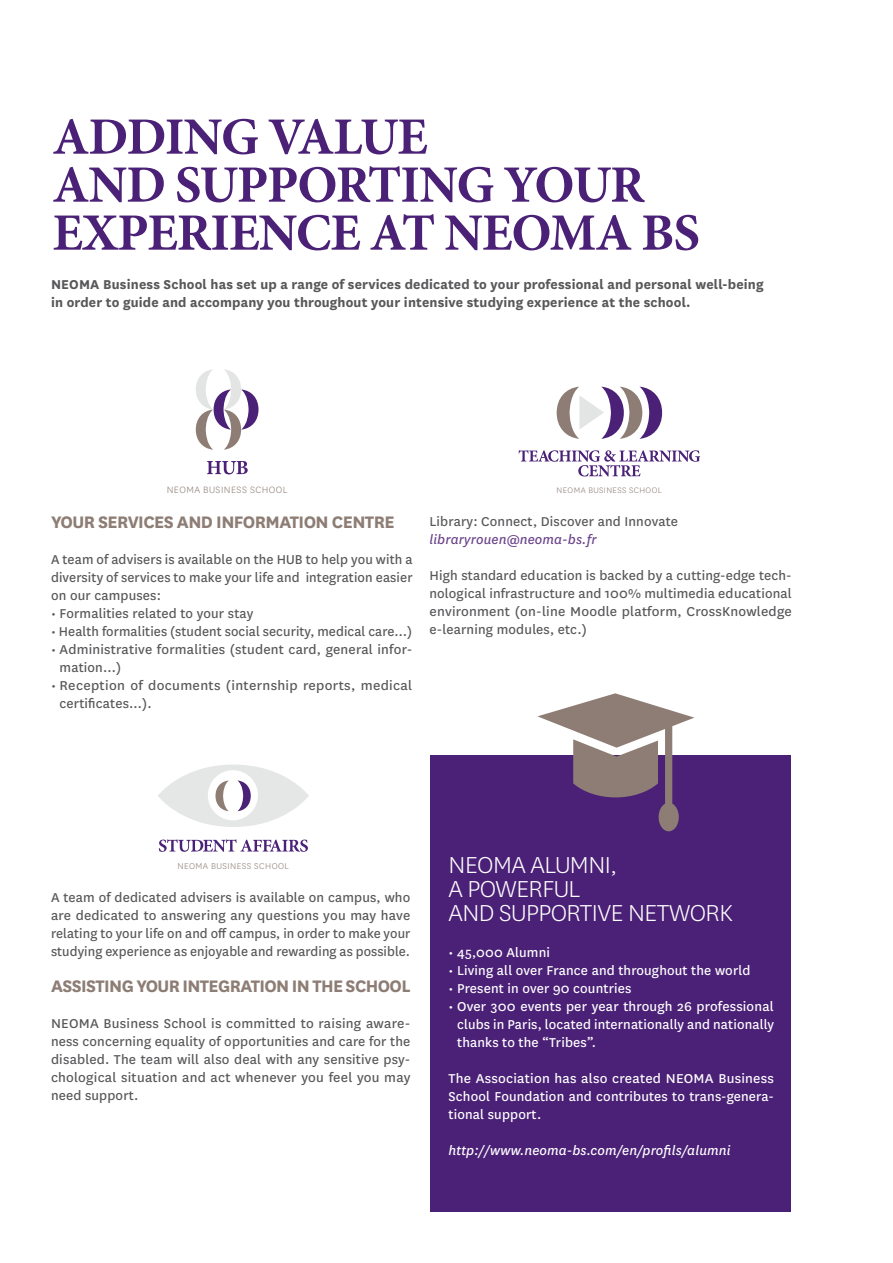
<style>
.page{position:relative;width:893px;height:1263px;background:#fff}
.page>*{position:absolute;margin:0;border:0;box-sizing:border-box;transform-origin:0 0}
.t1{font:700 52.5px/48px "Minion Pro";letter-spacing:-.02em;color:#4b2177}
.t2{font:300 27px/24px "National";letter-spacing:-.02em;color:#fff}
.t3{font:700 19.5px "National";letter-spacing:-.03em;color:#8d7d74}
.t4{font:15px/18px "National";letter-spacing:.01em;color:#58585a;text-align:justify}
.t5{font:15px/18px "National";letter-spacing:.01em;color:#fff;text-align:justify}
.t6{font:700 15px/18px "National";letter-spacing:.01em;color:#58585a}
.t7{font:italic 15px "National";letter-spacing:.01em;color:#fff}
.t8{font:italic 15px "National";letter-spacing:.01em;color:#6b448a}
.t9{font:300 10.8px "National";letter-spacing:.04em;color:#8d7d74}
.t10{font:300 9.9px "National";letter-spacing:.04em;color:#8d7d74}
.t11{font:300 9.3px "National";letter-spacing:.04em;color:#8d7d74}
</style>
<div class="page">
<div style="left:430px;top:755px;width:361px;height:457px;background:#4b2177"></div>
<svg style="left:519px;top:450px;width:181px;height:26px"></svg>
<svg style="left:557px;top:387px;width:105px;height:52px"></svg>
<svg style="left:159px;top:839px;width:149px;height:13px"></svg>
<svg style="left:158px;top:764px;width:151px;height:63px"></svg>
<svg style="left:537px;top:693px;width:157px;height:138px"></svg>
<svg style="left:207px;top:461px;width:41px;height:13px"></svg>
<svg style="left:196px;top:369px;width:62px;height:81px"></svg>
<h1 class="t1" style="left:52px;top:115px;width:649px">ADDING VALUE<br>AND SUPPORTING YOUR<br>EXPERIENCE AT NEOMA BS</h1>
<p class="t6" style="left:51px;top:275px;width:714px">NEOMA Business School has set up a range of services dedicated to your professional and personal well-being in order to guide and accompany you throughout your intensive studying experience at the school.</p>
<p class="t9" style="left:167px;top:483px;width:122px">NEOMA BUSINESS SCHOOL</p>
<h3 class="t3" style="left:51px;top:508px;width:22px">Your</h3>
<h3 class="t3" style="left:98px;top:508px;width:20px">Services</h3>
<h3 class="t3" style="left:177px;top:508px;width:13px">and</h3>
<h3 class="t3" style="left:216px;top:508px;width:17px">Information</h3>
<h3 class="t3" style="left:332px;top:508px;width:22px">Centre</h3>
<p class="t4" style="left:51px;top:549px;width:363px">A team of advisers is available on the HUB to help you with a diversity of services to make your life and integration easier on our campuses:</p>
<p class="t4" style="left:51px;top:603px;width:204px">• Formalities related to your stay</p>
<p class="t4" style="left:51px;top:621px;width:363px">• Health formalities (student social security, medical care…)</p>
<p class="t4" style="left:60px;top:639px;width:354px;text-indent:-9px">• Administrative formalities (student card, general infor&shy;mation…)</p>
<p class="t4" style="left:60px;top:675px;width:354px;text-indent:-9px">• Reception of documents (internship reports, medical certificates…).</p>
<p class="t11" style="left:557px;top:485px;width:107px">NEOMA BUSINESS SCHOOL</p>
<p class="t4" style="left:429px;top:511px;width:250px">Library: Connect, Discover and Innovate</p>
<p class="t8" style="left:429px;top:529px;width:169px">libraryrouen@neoma-bs.fr</p>
<p class="t4" style="left:429px;top:565px;width:364px">High standard education is backed by a cutting-edge tech&shy;nological infrastructure and 100% multimedia educational environment (on-line Moodle platform, CrossKnowledge e-learning modules, etc.)</p>
<p class="t10" style="left:177px;top:860px;width:113px">NEOMA BUSINESS SCHOOL</p>
<p class="t4" style="left:51px;top:887px;width:361px">A team of dedicated advisers is available on campus, who are dedicated to answering any questions you may have relating to your life on and off campus, in order to make your studying experience as enjoyable and rewarding as possible.</p>
<h3 class="t3" style="left:51px;top:972px;width:22px">Assisting</h3>
<h3 class="t3" style="left:136px;top:972px;width:12px">your</h3>
<h3 class="t3" style="left:182px;top:972px;width:11px">integration</h3>
<h3 class="t3" style="left:292px;top:972px;width:98px">in theschool</h3>
<p class="t4" style="left:51px;top:1013px;width:361px">NEOMA Business School is committed to raising aware&shy;ness concerning equality of opportunities and care for the disabled. The team will also deal with any sensitive psy&shy;chological situation and act whenever you feel you may need support.</p>
<h2 class="t2" style="left:449px;top:851px;width:33px">NEOMA</h2>
<h2 class="t2" style="left:530px;top:851px;width:15px">ALUM</h2>
<h2 class="t2" style="left:588px;top:851px;width:30px">NI,</h2>
<h2 class="t2" style="left:449px;top:875px;width:286px">A POWERFUL<br>AND SU PPORTIVE NETWORK</h2>
<p class="t5" style="left:449px;top:942px;width:103px">• 45,000 Alumni</p>
<p class="t5" style="left:449px;top:960px;width:303px">• Living all over France and throughout the world</p>
<p class="t5" style="left:449px;top:978px;width:184px">• Present in over 90 countries</p>
<p class="t5" style="left:457px;top:996px;width:318px;text-indent:-9px">• Over 300 events per year through 26 professional clubs in Paris, located internationally and nationally thanks to the “Tribes”.</p>
<p class="t5" style="left:449px;top:1068px;width:327px">The Association has also created NEOMA Business School Foundation and contributes to trans-genera&shy;tional support.</p>
<p class="t7" style="left:449px;top:1140px;width:284px">http://www.neoma-bs.com/en/profils/alumni</p>
</div>
